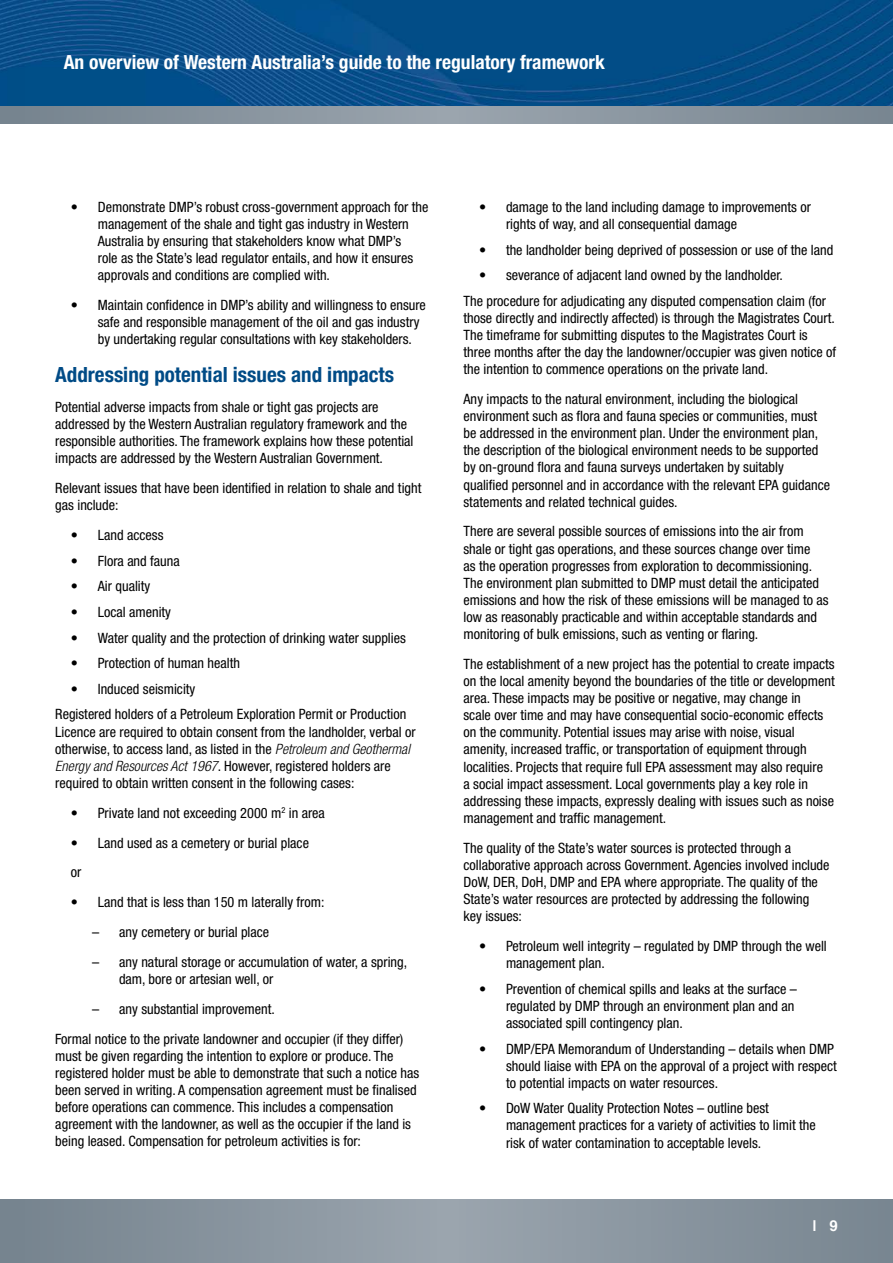
<style>
.page{position:relative;width:893px;height:1263px;background:#fff}
.page>*{position:absolute;margin:0;border:0;box-sizing:border-box;transform-origin:0 0}
.main_copy{font:700 condensed 21px "Helvetica Neue";color:#004b86}
.t1{font:700 condensed 19.5px "Helvetica Neue";color:#fff}
.t2{font:700 15px "Helvetica";color:#fff}
.main_copy-2{font:condensed 14.25px/17.1px "Helvetica Neue";color:#000}
.s1{font-weight:300;font-style:italic}
</style>
<div class="page">
<img style="left:0;top:0;width:893px;height:106px">
<svg style="left:0;top:106px;width:893px;height:17px;background:#88949e"></svg>
<svg style="left:0;top:1199px;width:893px;height:64px;background:#88949e"></svg>
<h2 class="t1" style="left:64px;top:50px;width:543px">An overview of Western Australia’s guide to the regulatory framework</h2>
<p class="main_copy-2" style="left:98px;top:198px;width:332px;text-indent:-27px">• Demonstrate DMP’s robust cross-government approach for the management of the shale and tight gas industry in Western Australia by ensuring that stakeholders know what DMP’s<br>role as the State’s lead regulator entails, and how it ensures approvals and conditions are complied with.</p>
<p class="main_copy-2" style="left:98px;top:296px;width:330px;text-indent:-27px">• Maintain confidence in DMP’s ability and willingness to ensure safe and responsible management of the oil and gas industry by undertaking regular consultations with key stakeholders.</p>
<p class="main_copy" style="left:55px;top:362px;width:340px">Addressing potential issues and impacts</p>
<p class="main_copy-2" style="left:55px;top:398px;width:360px">Potential adverse impacts from shale or tight gas projects are addressed by the Western Australian regulatory framework and the responsible authorities. The framework explains how these potential impacts are addressed by the Western Australian Government.</p>
<p class="main_copy-2" style="left:55px;top:480px;width:368px">Relevant issues that have been identified in relation to shale and tight gas include:</p>
<p class="main_copy-2" style="left:71px;top:526px;width:94px">• Land access</p>
<p class="main_copy-2" style="left:71px;top:552px;width:111px">• Flora and fauna</p>
<p class="main_copy-2" style="left:71px;top:578px;width:81px">• Air quality</p>
<p class="main_copy-2" style="left:71px;top:603px;width:102px">• Local amenity</p>
<p class="main_copy-2" style="left:71px;top:629px;width:337px">• Water quality and the protection of drinking water supplies</p>
<p class="main_copy-2" style="left:71px;top:654px;width:171px">• Protection of human health</p>
<p class="main_copy-2" style="left:71px;top:680px;width:126px">• Induced seismicity</p>
<p class="main_copy-2" style="left:55px;top:706px;width:362px">Registered holders of a Petroleum Exploration Permit or Production Licence are required to obtain consent from the landholder, verbal or otherwise, to access land, as listed in the <span class="s1">Petroleum and Geothermal Energy and Resources Act 1967</span>. However, registered holders are required to obtain written consent in the following cases:</p>
<p class="main_copy-2" style="left:71px;top:804px;width:256px">• Private land not exceeding 2000 m<sup>2</sup> in area</p>
<p class="main_copy-2" style="left:71px;top:834px;width:240px">• Land used as a cemetery or burial place</p>
<p class="main_copy-2" style="left:71px;top:864px;width:12px">or</p>
<p class="main_copy-2" style="left:71px;top:894px;width:255px">• Land that is less than 150 m laterally from:</p>
<p class="main_copy-2" style="left:92px;top:923px;width:179px">– any cemetery or burial place</p>
<p class="main_copy-2" style="left:119px;top:953px;width:290px;text-indent:-27px">– any natural storage or accumulation of water, a spring, dam, bore or artesian well, or</p>
<p class="main_copy-2" style="left:92px;top:1000px;width:184px">– any substantial improvement.</p>
<p class="main_copy-2" style="left:55px;top:1030px;width:365px">Formal notice to the private landowner and occupier (if they differ) must be given regarding the intention to explore or produce. The registered holder must be able to demonstrate that such a notice has been served in writing. A compensation agreement must be finalised before operations can commence. This includes a compensation agreement with the landowner, as well as the occupier if the land is being leased. Compensation for petroleum activities is for:</p>
<p class="main_copy-2" style="left:506px;top:198px;width:306px;text-indent:-27px">• damage to the land including damage to improvements or rights of way, and all consequential damage</p>
<p class="main_copy-2" style="left:479px;top:241px;width:356px">• the landholder being deprived of possession or use of the land</p>
<p class="main_copy-2" style="left:479px;top:266px;width:306px">• severance of adjacent land owned by the landholder.</p>
<p class="main_copy-2" style="left:463px;top:292px;width:374px">The procedure for adjudicating any disputed compensation claim (for those directly and indirectly affected) is through the Magistrates Court.<br>The timeframe for submitting disputes to the Magistrates Court is three months after the day the landowner/occupier was given notice of the intention to commence operations on the private land.</p>
<p class="main_copy-2" style="left:463px;top:390px;width:368px">Any impacts to the natural environment, including the biological environment such as flora and fauna species or communities, must be addressed in the environment plan. Under the environment plan, the description of the biological environment needs to be supported by on-ground flora and fauna surveys undertaken by suitably qualified personnel and in accordance with the relevant EPA guidance statements and related technical guides.</p>
<p class="main_copy-2" style="left:463px;top:523px;width:367px">There are several possible sources of emissions into the air from shale or tight gas operations, and these sources change over time<br>as the operation progresses from exploration to decommissioning.<br>The environment plan submitted to DMP must detail the anticipated emissions and how the risk of these emissions will be managed to as low as reasonably practicable and within acceptable standards and monitoring of bulk emissions, such as venting or flaring.</p>
<p class="main_copy-2" style="left:463px;top:655px;width:373px">The establishment of a new project has the potential to create impacts on the local amenity beyond the boundaries of the title or development area. These impacts may be positive or negative, may change in<br>scale over time and may have consequential socio-economic effects on the community. Potential issues may arise with noise, visual amenity, increased traffic, or transportation of equipment through localities. Projects that require full EPA assessment may also require<br>a social impact assessment. Local governments play a key role in addressing these impacts, expressly dealing with issues such as noise management and traffic management.</p>
<p class="main_copy-2" style="left:463px;top:839px;width:368px">The quality of the State’s water sources is protected through a collaborative approach across Government. Agencies involved include DoW, DER, DoH, DMP and EPA where appropriate. The quality of the State’s water resources are protected by addressing the following key issues:</p>
<p class="main_copy-2" style="left:506px;top:937px;width:322px;text-indent:-27px">• Petroleum well integrity – regulated by DMP through the well management plan.</p>
<p class="main_copy-2" style="left:506px;top:980px;width:292px;text-indent:-27px">• Prevention of chemical spills and leaks at the surface – regulated by DMP through an environment plan and an associated spill contingency plan.</p>
<p class="main_copy-2" style="left:506px;top:1040px;width:332px;text-indent:-27px">• DMP/EPA Memorandum of Understanding – details when DMP should liaise with EPA on the approval of a project with respect to potential impacts on water resources.</p>
<p class="main_copy-2" style="left:506px;top:1100px;width:311px;text-indent:-27px">• DoW Water Quality Protection Notes – outline best management practices for a variety of activities to limit the risk of water contamination to acceptable levels.</p>
<p class="t2" style="left:813px;top:1214px;width:27px">| 9</p>
</div>
